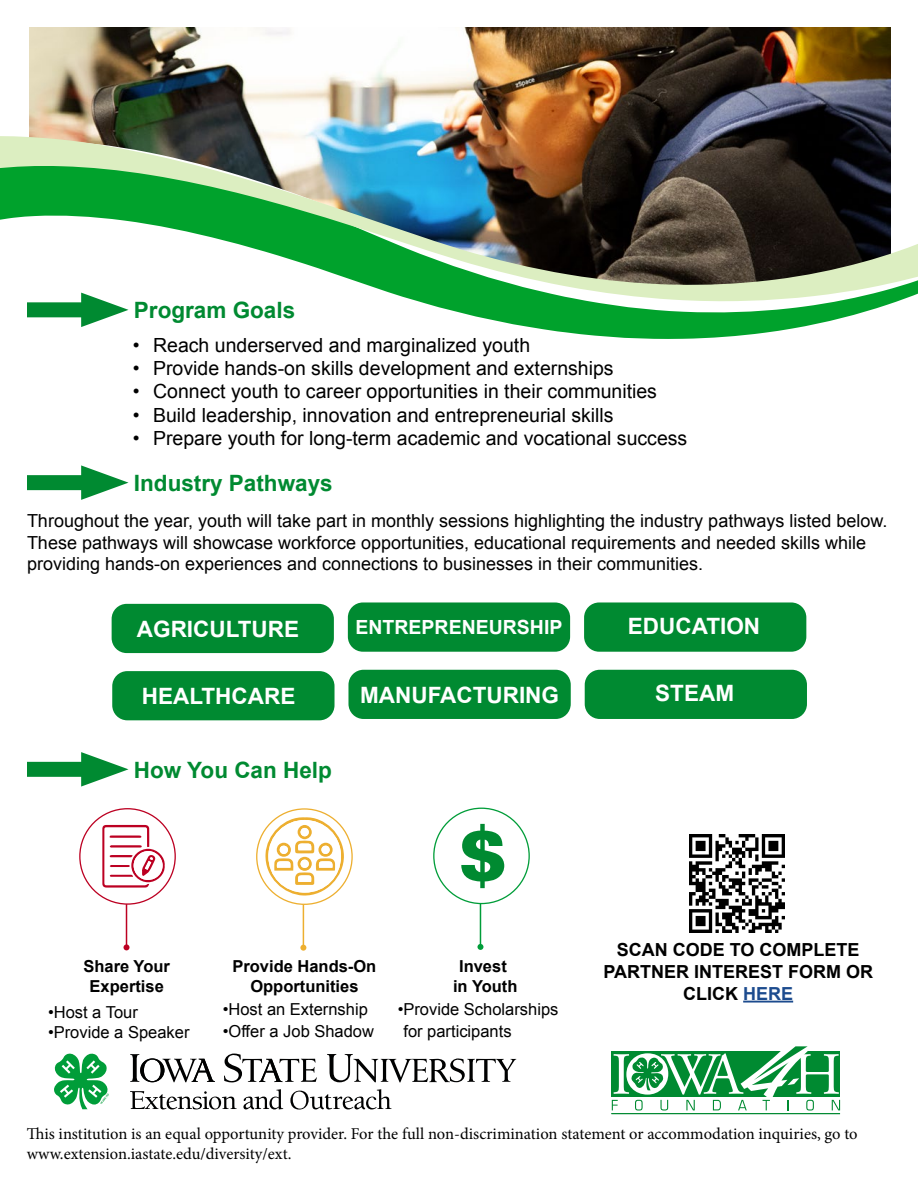
<style>
.page{position:relative;width:918px;height:1188px;background:#fff}
.page>*{position:absolute;margin:0;border:0;box-sizing:border-box;transform-origin:0 0}
.t1{font:900 75px "Univers LT Std";color:#008a31}
.Buttons{font:700 22.5px "Arial";color:#fff}
.t2{font:700 22.5px "Arial";color:#008a31}
.t3{font:19.5px "Arial";color:#000}
.Buttons-2{font:700 19.5px "Arial";color:#fff}
.t4{font:18px/21.6px "Arial";color:#000}
.t5{font:700 18px/21.6px "Arial";color:#000;text-align:center}
.t6{font:16.5px/19.8px "Minion Pro";color:#000}
.t7{font:16.5px/22.5px "Arial";color:#000}
.t8{font:700 16.5px/19.8px "Arial";color:#000;text-align:center}
.t9{font:700 13.5px/16.5px "Univers LT Std";color:#000;text-align:center}
.s1{color:#1c4b8e}
</style>
<div class="page">
<img style="left:29px;top:27px;width:862px;height:109px">
<img style="left:0;top:136px;width:891px;height:107px">
<svg style="left:27px;top:243px;width:891px;height:96px"></svg>
<div style="left:27px;top:302px;width:74px;height:15px;background:#008a31"></div>
<svg style="left:81px;top:293px;width:48px;height:34px"></svg>
<div style="left:27px;top:475px;width:74px;height:15px;background:#008a31"></div>
<svg style="left:81px;top:465px;width:48px;height:35px"></svg>
<div style="left:112px;top:604px;width:222px;height:49px;background:#008a31;border-radius:15px"></div>
<div style="left:348px;top:602px;width:222px;height:50px;background:#008a31;border-radius:15px"></div>
<div style="left:584px;top:602px;width:222px;height:50px;background:#008a31;border-radius:15px"></div>
<div style="left:112px;top:671px;width:223px;height:49px;background:#008a31;border-radius:15px"></div>
<div style="left:348px;top:670px;width:223px;height:49px;background:#008a31;border-radius:15px"></div>
<div style="left:585px;top:670px;width:222px;height:49px;background:#008a31;border-radius:15px"></div>
<div style="left:27px;top:762px;width:74px;height:15px;background:#008a31"></div>
<svg style="left:81px;top:752px;width:48px;height:35px"></svg>
<hr style="left:126px;top:904px;width:1px;height:43px;background:#bc0022">
<svg style="left:124px;top:944px;width:6px;height:6px"></svg>
<hr style="left:303px;top:904px;width:1px;height:44px;background:#edaf30">
<svg style="left:300px;top:945px;width:6px;height:6px"></svg>
<hr style="left:480px;top:904px;width:1px;height:43px;background:#009d39">
<svg style="left:477px;top:944px;width:6px;height:6px"></svg>
<svg style="left:102px;top:825px;width:64px;height:63px"></svg>
<svg style="left:264px;top:816px;width:80px;height:80px"></svg>
<div style="left:301px;top:860px;width:8px;height:8px;background:#fff;border-radius:50%"></div>
<div style="left:321px;top:846px;width:9px;height:8px;background:#fff;border-radius:50%"></div>
<div style="left:280px;top:846px;width:8px;height:8px;background:#fff;border-radius:50%"></div>
<div style="left:301px;top:828px;width:8px;height:8px;background:#fff;border-radius:50%"></div>
<img style="left:690px;top:834px;width:95px;height:99px">
<hr style="left:743px;top:1001px;width:50px;height:2px;background:#1c4b8e">
<svg style="left:54px;top:1054px;width:55px;height:55px"></svg>
<svg style="left:130px;top:1054px;width:85px;height:28px"></svg>
<svg style="left:224px;top:1054px;width:93px;height:29px"></svg>
<svg style="left:327px;top:1054px;width:189px;height:29px"></svg>
<svg style="left:130px;top:1091px;width:106px;height:18px"></svg>
<svg style="left:243px;top:1089px;width:40px;height:20px"></svg>
<svg style="left:290px;top:1089px;width:101px;height:21px"></svg>
<hr style="left:611px;top:1113px;width:229px;height:1px;background:#008a31">
<svg style="left:612px;top:1046px;width:228px;height:65px"></svg>
<p class="t2" style="left:134px;top:296px;width:163px">Program Goals</p>
<p class="t3" style="left:133px;top:332px;width:399px">• Reach underserved and marginalized youth</p>
<p class="t3" style="left:133px;top:355px;width:482px">• Provide hands-on skills development and externships</p>
<p class="t3" style="left:133px;top:379px;width:526px">• Connect youth to career opportunities in their communities</p>
<p class="t3" style="left:133px;top:402px;width:482px">• Build leadership, innovation and entrepreneurial skills</p>
<p class="t3" style="left:133px;top:426px;width:556px">• Prepare youth for long-term academic and vocational success</p>
<p class="t2" style="left:134px;top:469px;width:200px">Industry Pathways</p>
<p class="t4" style="left:27px;top:510px;width:862px">Throughout the year, youth will take part in monthly sessions highlighting the industry pathways listed below.<br>These pathways will showcase workforce opportunities, educational requirements and needed skills while providing hands-on experiences and connections to businesses in their communities.</p>
<p class="Buttons" style="left:137px;top:614px;width:164px">AGRICULTURE</p>
<p class="Buttons-2" style="left:356px;top:615px;width:208px">ENTREPRENEURSHIP</p>
<p class="Buttons" style="left:628px;top:611px;width:134px">EDUCATION</p>
<p class="Buttons" style="left:142px;top:681px;width:155px">HEALTHCARE</p>
<p class="Buttons" style="left:360px;top:680px;width:200px">MANUFACTURING</p>
<p class="Buttons" style="left:655px;top:678px;width:80px">STEAM</p>
<p class="t2" style="left:134px;top:755px;width:199px">How You Can Help</p>
<h1 class="t1" style="left:458px;top:807px;width:52px">$</h1>
<p class="t8" style="left:83px;top:957px;width:88px">Share Your<br>Expertise</p>
<p class="t7" style="left:48px;top:1001px;width:91px">•Host a Tour</p>
<p class="t7" style="left:48px;top:1021px;width:143px">•Provide a Speaker</p>
<p class="t8" style="left:232px;top:957px;width:145px">Provide Hands-On<br>Opportunities</p>
<p class="t7" style="left:223px;top:998px;width:147px">•Host an Externship</p>
<p class="t7" style="left:223px;top:1020px;width:153px">•Offer a Job Shadow</p>
<p class="t8" style="left:459px;top:957px;width:49px">Invest</p>
<p class="t8" style="left:453px;top:977px;width:66px">in Youth</p>
<p class="t7" style="left:403px;top:998px;width:156px;text-indent:-6px">•Provide Scholarships for participants</p>
<p class="t5" style="left:603px;top:940px;width:271px">SCAN CODE TO COMPLETE<br>PARTNER INTEREST FORM OR<br>CLICK <span class="s1">HERE</span></p>
<p class="t9" style="left:617px;top:954px;width:243px">SCAN CODE TO COMPLETE PARTNER<br>INTEREST FORM!</p>
<p class="t6" style="left:27px;top:1124px;width:832px">This institution is an equal opportunity provider. For the full non-discrimination statement or accommodation inquiries, go to www.extension.iastate.edu/diversity/ext.</p>
</div>
